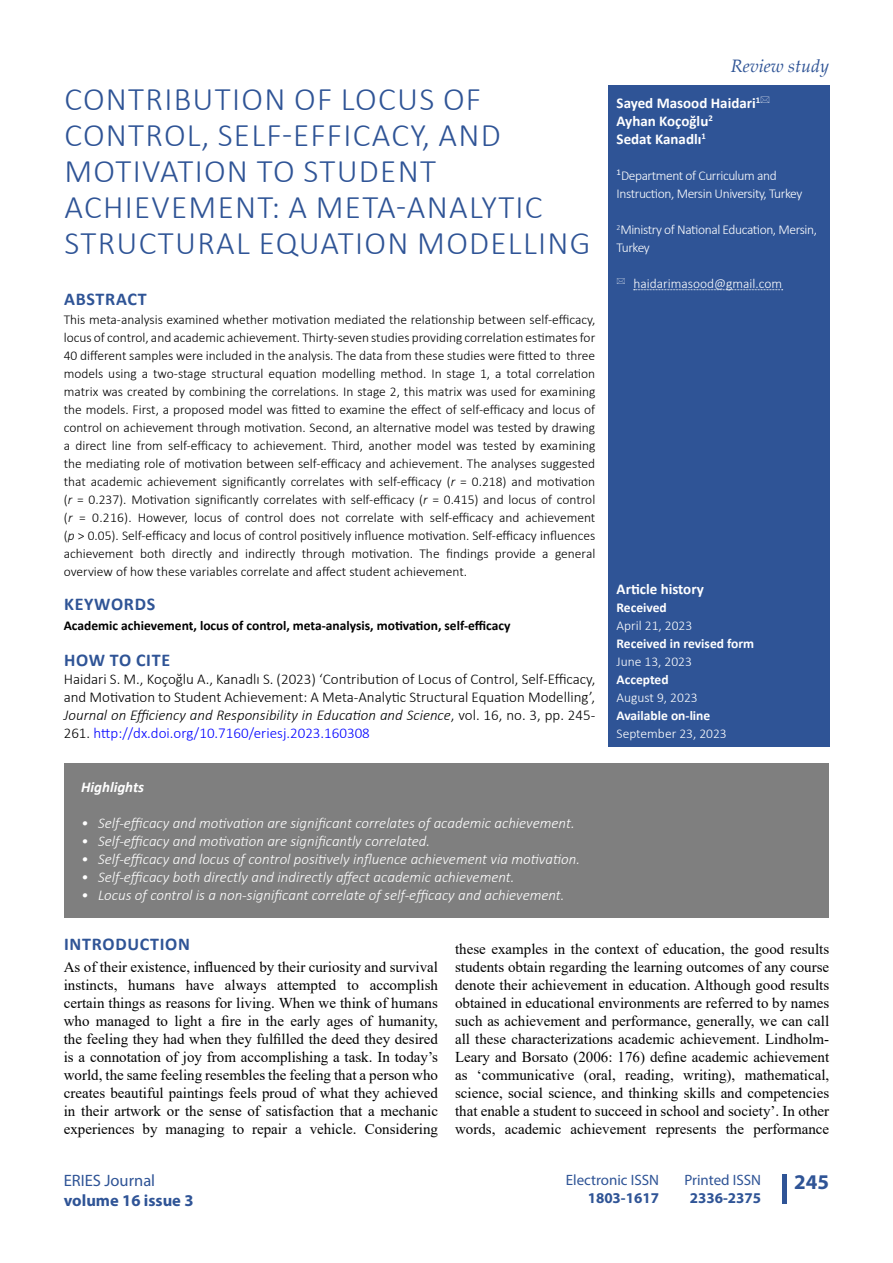
<style>
.page{position:relative;width:893px;height:1263px;background:#fff}
.page>*{position:absolute;margin:0;border:0;box-sizing:border-box;transform-origin:0 0}
.t1{font:300 33px/36px "Calibri";letter-spacing:.04em;color:#2f5496}
.t2{font:700 21px "Myriad Pro";color:#2f5496}
.t3{font:700 18px "Calibri";letter-spacing:.04em;color:#2f5496}
.t4{font:italic 18px "Palatino Linotype";color:#2f5496}
.t5{font:700 16.5px "Myriad Pro";color:#2f5496}
.t6{font:16.5px "Myriad Pro";color:#2f5496}
.t7{font:15px/18px "Times New Roman";color:#000;text-align:justify}
.t8{font:italic 300 15px "Calibri";color:#fff}
.t9{font:300 15px/18px "Calibri";color:#000;text-align:justify}
.t10{font:700 15px/18px "Calibri";color:#fff}
.t11{font:15px "Myriad Pro";color:#2f5496}
.t12{font:700 15px "Myriad Pro";color:#2f5496}
.t13{font:italic 700 15px "Calibri";color:#fff}
.t14{font:300 13.5px/18px "Calibri";color:#000;text-align:justify}
.t15{font:300 13.5px/18px "Calibri";letter-spacing:-.03em;color:#fff}
.t16{font:300 13.5px "Calibri";color:#fff}
.t17{font:700 13.5px "Calibri";color:#000}
.t18{font:700 13.5px "Calibri";color:#fff}
.s1{font-style:italic}
.s2{color:#00f}
</style>
<div class="page">
<div style="left:782px;top:1174px;width:5px;height:29px;background:#2f5496"></div>
<div style="left:608px;top:85px;width:221px;height:661px;background:#2f5496"></div>
<svg style="left:634px;top:289px;width:149px;height:1px"></svg>
<div style="left:64px;top:763px;width:765px;height:154px;background:#7f7f7f"></div>
<h1 class="t1" style="left:64px;top:81px;width:528px">CONTRIBUTION OF LOCUS OF<br>CONTROL, SELF-EFFICACY, AND<br>MOTIVATION TO STUDENT<br>ACHIEVEMENT: A META-ANALYTIC<br>STRUCTURAL EQUATION MODELLING</h1>
<h3 class="t3" style="left:64px;top:286px;width:84px">ABSTRACT</h3>
<p class="t14" style="left:64px;top:310px;width:533px">This meta-analysis examined whether motivation mediated the relationship between self-efficacy, locus of control, and academic achievement. Thirty-seven studies providing correlation estimates for 40 different samples were included in the analysis. The data from these studies were fitted to three models using a two-stage structural equation modelling method. In stage 1, a total correlation matrix was created by combining the correlations. In stage 2, this matrix was used for examining the models. First, a proposed model was fitted to examine the effect of self-efficacy and locus of control on achievement through motivation. Second, an alternative model was tested by drawing a direct line from self-efficacy to achievement. Third, another model was tested by examining the mediating role of motivation between self-efficacy and achievement. The analyses suggested that academic achievement significantly correlates with self-efficacy (<span class="s1">r</span> = 0.218) and motivation (<span class="s1">r</span> = 0.237). Motivation significantly correlates with self-efficacy (<span class="s1">r</span> = 0.415) and locus of control (<span class="s1">r</span> = 0.216). However, locus of control does not correlate with self-efficacy and achievement (<span class="s1">p</span> &gt; 0.05). Self-efficacy and locus of control positively influence motivation. Self-efficacy influences achievement both directly and indirectly through motivation. The findings provide a general overview of how these variables correlate and affect student achievement.</p>
<h3 class="t3" style="left:64px;top:592px;width:93px">KEYWORDS</h3>
<p class="t17" style="left:64px;top:616px;width:448px">Academic achievement, locus of control, meta-analysis, motivation, self-efficacy</p>
<h3 class="t3" style="left:64px;top:647px;width:108px">HOW TO CITE</h3>
<p class="t9" style="left:64px;top:670px;width:533px">Haidari S. M., Koçoğlu A., Kanadlı S. (2023) ‘Contribution of Locus of Control, Self-Efficacy, and Motivation to Student Achievement: A Meta-Analytic Structural Equation Modelling’, <span class="s1">Journal on Efficiency and Responsibility in Education and Science</span>, vol. 16, no. 3, pp. 245- 261. <span class="s2">http://dx.doi.org/10.7160/eriesj.2023.160308</span></p>
<h3 class="t4" style="left:731px;top:53px;width:100px">Review study</h3>
<p class="t10" style="left:617px;top:94px;width:145px">Sayed Masood Haidari<sup>1<br></sup>Ayhan Koçoğlu<sup>2<br></sup>Sedat Kanadlı<sup>1</sup></p>
<p class="t15" style="left:617px;top:166px;width:187px"><sup>1</sup>Department of Curriculum and<br>Instruction, Mersin University, Turkey</p>
<p class="t15" style="left:617px;top:220px;width:202px"><sup>2</sup>Ministry of National Education, Mersin,<br>Turkey</p>
<p class="t16" style="left:633px;top:275px;width:150px">haidarimasood@gmail.com</p>
<p class="t10" style="left:617px;top:580px;width:89px">Article history</p>
<p class="t18" style="left:617px;top:598px;width:52px">Received</p>
<p class="t16" style="left:617px;top:617px;width:77px">April 21, 2023</p>
<p class="t18" style="left:617px;top:634px;width:139px">Received in revised form</p>
<p class="t16" style="left:617px;top:653px;width:77px">June 13, 2023</p>
<p class="t18" style="left:617px;top:670px;width:54px">Accepted</p>
<p class="t16" style="left:617px;top:689px;width:83px">August 9, 2023</p>
<p class="t18" style="left:617px;top:706px;width:95px">Available on-line</p>
<p class="t16" style="left:617px;top:725px;width:112px">September 23, 2023</p>
<p class="t13" style="left:81px;top:776px;width:65px">Highlights</p>
<p class="t8" style="left:81px;top:814px;width:495px">• Self-efficacy and motivation are significant correlates of academic achievement.</p>
<p class="t8" style="left:81px;top:832px;width:351px">• Self-efficacy and motivation are significantly correlated.</p>
<p class="t8" style="left:81px;top:850px;width:500px">• Self-efficacy and locus of control positively influence achievement via motivation.</p>
<p class="t8" style="left:81px;top:868px;width:435px">• Self-efficacy both directly and indirectly affect academic achievement.</p>
<p class="t8" style="left:81px;top:886px;width:485px">• Locus of control is a non-significant correlate of self-efficacy and achievement.</p>
<h3 class="t3" style="left:64px;top:931px;width:127px">INTRODUCTION</h3>
<p class="t7" style="left:64px;top:958px;width:376px">As of their existence, influenced by their curiosity and survival instincts, humans have always attempted to accomplish certain things as reasons for living. When we think of humans who managed to light a fire in the early ages of humanity, the feeling they had when they fulfilled the deed they desired is a connotation of joy from accomplishing a task. In today’s world, the same feeling resembles the feeling that a person who creates beautiful paintings feels proud of what they achieved in their artwork or the sense of satisfaction that a mechanic experiences by managing to repair a vehicle. Considering</p>
<p class="t7" style="left:455px;top:940px;width:376px">these examples in the context of education, the good results students obtain regarding the learning outcomes of any course denote their achievement in education. Although good results obtained in educational environments are referred to by names such as achievement and performance, generally, we can call all these characterizations academic achievement. Lindholm-Leary and Borsato (2006: 176) define academic achievement as ‘communicative (oral, reading, writing), mathematical, science, social science, and thinking skills and competencies that enable a student to succeed in school and society’. In other words, academic achievement represents the performance</p>
<p class="t6" style="left:64px;top:1170px;width:93px">ERIES Journal</p>
<p class="t5" style="left:64px;top:1189px;width:131px">volume 16 issue 3</p>
<p class="t11" style="left:566px;top:1171px;width:95px">Electronic ISSN</p>
<h2 class="t2" style="left:794px;top:1169px;width:36px">245</h2>
<p class="t12" style="left:588px;top:1188px;width:73px">1803-1617</p>
<p class="t11" style="left:684px;top:1171px;width:78px">Printed ISSN</p>
<p class="t12" style="left:690px;top:1188px;width:73px">2336-2375</p>
</div>
